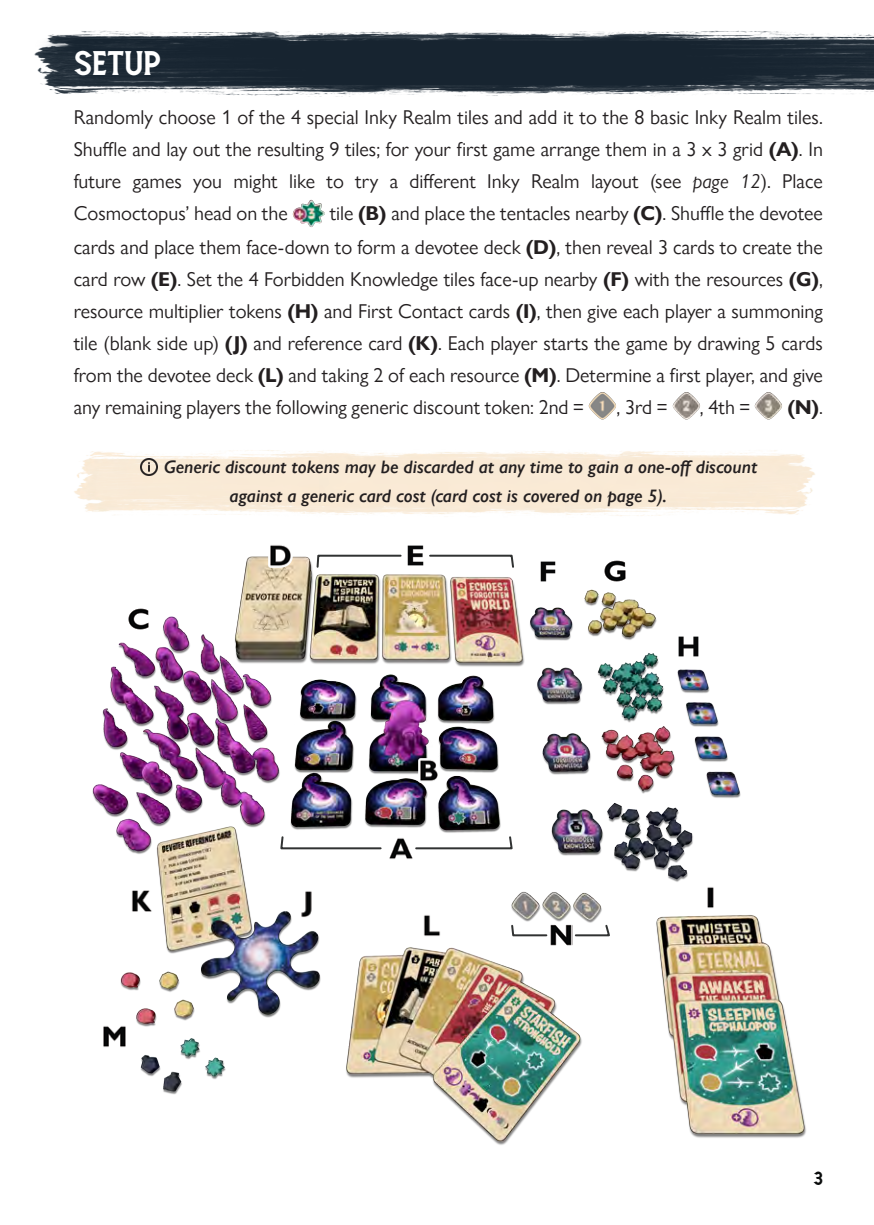
<style>
.page{position:relative;width:874px;height:1225px;background:#fff}
.page>*{position:absolute;margin:0;border:0;box-sizing:border-box;transform-origin:0 0}
.t1{font:32px "Amnestia Normal";color:#fff}
.t2{font:20px/32.2px "Gill Sans Nova";color:#231f20;text-align:justify}
.t3{font:700 20px "Gill Sans Nova";color:#231f20}
.t4{font:italic 600 18px/29.2px "Gill Sans Nova";color:#231f20}
.t5{font:18px "Amnestia Distressed";color:#080a0a}
.s1{font-weight:700}
.s2{font-style:italic}
.s3{font-weight:400}
</style>
<div class="page">
<img style="left:74px;top:450px;width:741px;height:66px">
<img style="left:34px;top:30px;width:839px;height:66px">
<img style="left:292px;top:199px;width:33px;height:28px">
<img style="left:588px;top:392px;width:28px;height:27px">
<img style="left:672px;top:392px;width:27px;height:28px">
<img style="left:754px;top:392px;width:28px;height:28px">
<img style="left:141px;top:458px;width:17px;height:17px">
<img style="left:92px;top:556px;width:714px;height:589px">
<img style="left:387px;top:836px;width:27px;height:24px">
<img style="left:418px;top:758px;width:21px;height:24px">
<img style="left:127px;top:606px;width:23px;height:25px">
<img style="left:268px;top:545px;width:24px;height:23px">
<img style="left:406px;top:545px;width:19px;height:23px">
<img style="left:538px;top:559px;width:18px;height:24px">
<img style="left:602px;top:559px;width:24px;height:24px">
<img style="left:676px;top:634px;width:24px;height:24px">
<img style="left:705px;top:885px;width:10px;height:25px">
<img style="left:549px;top:924px;width:23px;height:22px">
<svg style="left:509px;top:923px;width:39px;height:14px"></svg>
<svg style="left:573px;top:923px;width:38px;height:14px"></svg>
<img style="left:300px;top:889px;width:13px;height:29px">
<img style="left:130px;top:889px;width:23px;height:24px">
<img style="left:102px;top:1024px;width:25px;height:24px">
<img style="left:422px;top:913px;width:19px;height:25px">
<svg style="left:315px;top:554px;width:87px;height:15px"></svg>
<svg style="left:428px;top:554px;width:87px;height:15px"></svg>
<svg style="left:279px;top:835px;width:103px;height:15px"></svg>
<svg style="left:414px;top:835px;width:99px;height:15px"></svg>
<h1 class="t1" style="left:74px;top:51px;width:89px">Setup</h1>
<p class="t2" style="left:74px;top:104px;width:750px">Randomly choose 1 of the 4 special Inky Realm tiles and add it to the 8 basic Inky Realm tiles.<br>Shuffle and lay out the resulting 9 tiles; for your first game arrange them in a 3 x 3 grid <span class="s1">(A)</span>. In future games you might like to try a different Inky Realm layout (see <span class="s2">page 12</span>). Place Cosmoctopus’ head on the</p>
<p class="t2" style="left:74px;top:200px;width:750px;text-indent:256px">tile <span class="s1">(B)</span> and place the tentacles nearby <span class="s1">(C)</span>. Shuffle the devotee cards and place them face-down to form a devotee deck <span class="s1">(D)</span>, then reveal 3 cards to create the card row <span class="s1">(E)</span>. Set the 4 Forbidden Knowledge tiles face-up nearby <span class="s1">(F)</span> with the resources <span class="s1">(G)</span>, resource multiplier tokens <span class="s1">(H)</span> and First Contact cards <span class="s1">(I)</span>, then give each player a summoning tile (blank side up) <span class="s1">(J)</span> and reference card <span class="s1">(K)</span>. Each player starts the game by drawing 5 cards from the devotee deck <span class="s1">(L)</span> and taking 2 of each resource <span class="s1">(M)</span>. Determine a first player, and give any remaining players the following generic discount token: 2nd =</p>
<p class="t2" style="left:616px;top:393px;width:52px">, 3rd =</p>
<p class="t2" style="left:699px;top:393px;width:52px">, 4th =</p>
<p class="t3" style="left:787px;top:399px;width:37px">(N)<span class="s3">.</span></p>
<p class="t4" style="left:229px;top:454px;width:529px;text-indent:-65px">Generic discount tokens may be discarded at any time to gain a one-off discount against a generic card cost (card cost is covered on page 5).</p>
<p class="t5" style="left:813px;top:1171px;width:11px">3</p>
</div>
